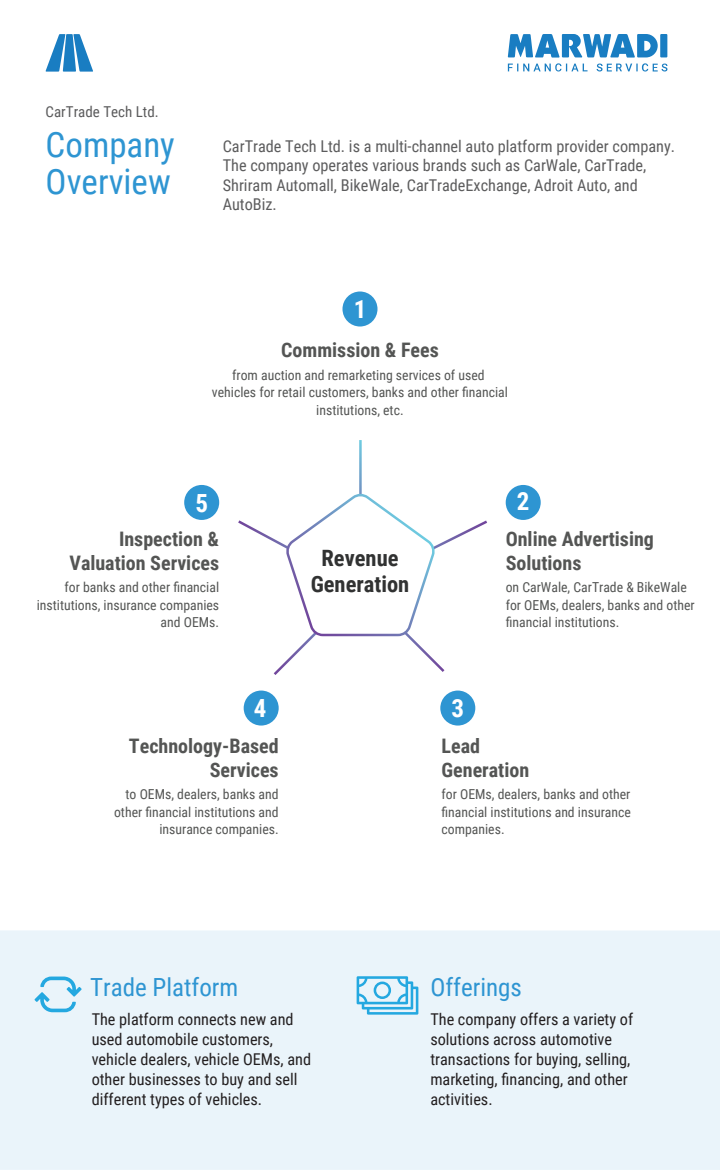
<style>
.page{position:relative;width:720px;height:1170px;background:#fff}
.page>*{position:absolute;margin:0;border:0;box-sizing:border-box;transform-origin:0 0}
.t1{font:35px/37.5px "Roboto Condensed";color:#2e95d2}
.t2{font:25px "Roboto Condensed";color:#2e95d2}
.t3{font:700 25px "Roboto Condensed";color:#fff}
.t4{font:700 22.5px/26.2px "Roboto Condensed";color:#313232;text-align:center}
.t5{font:700 20px/24px "Roboto Condensed";color:#545554;text-align:right}
.t6{font:16.25px/20px "Roboto Condensed";color:#231f20}
.t7{font:16.25px/19.5px "Roboto Condensed";color:#5c5c5d}
.t8{font:15px "Roboto Condensed";color:#5b5b5c}
.t9{font:13.75px/17.5px "Roboto Condensed";color:#545554;text-align:right}
</style>
<div class="page">
<div style="left:0;top:930px;width:720px;height:240px;background:#eaf4fa"></div>
<svg style="left:357px;top:976px;width:61px;height:39px"></svg>
<svg style="left:35px;top:977px;width:47px;height:35px"></svg>
<div style="left:342px;top:292px;width:36px;height:35px;background:#2e95d2;border-radius:50%"></div>
<div style="left:184px;top:485px;width:35px;height:35px;background:#2e95d2;border-radius:50%"></div>
<div style="left:506px;top:485px;width:35px;height:35px;background:#2e95d2;border-radius:50%"></div>
<div style="left:440px;top:691px;width:35px;height:35px;background:#2e95d2;border-radius:50%"></div>
<div style="left:244px;top:691px;width:35px;height:35px;background:#2e95d2;border-radius:50%"></div>
<svg style="left:238px;top:491px;width:249px;height:184px"></svg>
<svg style="left:508px;top:34px;width:159px;height:38px"></svg>
<svg style="left:46px;top:34px;width:47px;height:38px"></svg>
<p class="t8" style="left:46px;top:101px;width:115px">CarTrade Tech Ltd.</p>
<h1 class="t1" style="left:46px;top:124px;width:131px">Company<br>Overview</h1>
<p class="t7" style="left:223px;top:136px;width:454px">CarTrade Tech Ltd. is a multi-channel auto platform provider company.<br>The company operates various brands such as CarWale, CarTrade, Shriram Automall, BikeWale, CarTradeExchange, Adroit Auto, and AutoBiz.</p>
<h2 class="t3" style="left:354px;top:292px;width:14px">1</h2>
<h3 class="t5" style="left:281px;top:337px;width:159px">Commission &amp; Fees</h3>
<p class="t9" style="left:212px;top:365px;width:298px;text-align:center">from auction and remarketing services of used vehicles for retail customers, banks and other financial institutions, etc.</p>
<h2 class="t3" style="left:195px;top:485px;width:14px">5</h2>
<h2 class="t3" style="left:517px;top:484px;width:14px">2</h2>
<h3 class="t5" style="left:69px;top:526px;width:151px">Inspection &amp;<br>Valuation Services</h3>
<p class="t9" style="left:37px;top:578px;width:184px">for banks and other financial institutions, insurance companies and OEMs.</p>
<h2 class="t3" style="left:254px;top:691px;width:14px">4</h2>
<h3 class="t5" style="left:129px;top:733px;width:151px">Technology-Based<br>Services</h3>
<p class="t9" style="left:114px;top:785px;width:166px">to OEMs, dealers, banks and other financial institutions and insurance companies.</p>
<h3 class="t4" style="left:311px;top:544px;width:100px">Revenue<br>Generation</h3>
<h2 class="t3" style="left:452px;top:691px;width:14px">3</h2>
<h3 class="t5" style="left:506px;top:526px;width:150px;text-align:left">Online Advertising<br>Solutions</h3>
<p class="t9" style="left:506px;top:578px;width:190px;text-align:left">on CarWale, CarTrade &amp; BikeWale for OEMs, dealers, banks and other financial institutions.</p>
<h3 class="t5" style="left:442px;top:733px;width:89px;text-align:left">Lead<br>Generation</h3>
<p class="t9" style="left:442px;top:785px;width:191px;text-align:justify">for OEMs, dealers, banks and other financial institutions and insurance companies.</p>
<h2 class="t2" style="left:90px;top:970px;width:150px">Trade Platform</h2>
<p class="t6" style="left:92px;top:1008px;width:221px">The platform connects new and used automobile customers, vehicle dealers, vehicle OEMs, and other businesses to buy and sell different types of vehicles.</p>
<h2 class="t2" style="left:430px;top:970px;width:93px">Offerings</h2>
<p class="t6" style="left:430px;top:1008px;width:204px">The company offers a variety of solutions across automotive transactions for buying, selling, marketing, financing, and other activities.</p>
</div>
